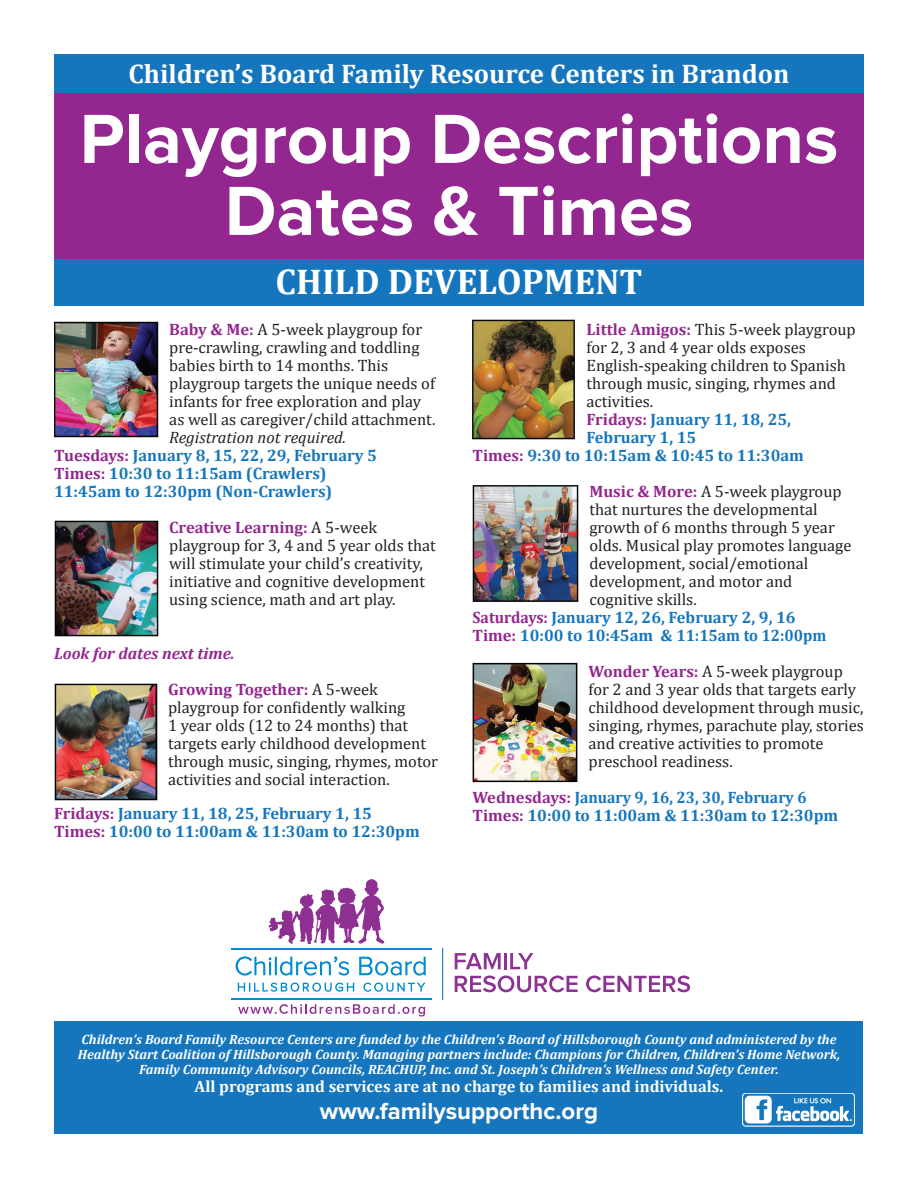
<style>
.page{position:relative;width:918px;height:1188px;background:#fff}
.page>*{position:absolute;margin:0;border:0;box-sizing:border-box;transform-origin:0 0}
.t1{font:700 72px/72px "Proxima Nova";color:#fff;text-align:center}
.t2{font:700 36px "Cambria";color:#fff}
.t3{font:700 27px "Cambria";color:#fff}
.t4{font:700 24px "Proxima Nova";color:#fff}
.t5{font:16.5px/18px "Cambria";color:#231f20}
.t6{font:700 16.5px/18px "Cambria";color:#1576bd}
.t7{font:700 16.5px/18px "Cambria";color:#1576bd;scale:.95 1}
.t8{font:700 16.5px "Cambria";color:#fff}
.t9{font:italic 700 16.5px/36px "Cambria";color:#94278f}
.t10{font:italic 700 13.5px/15px "Cambria";color:#fff;text-align:center}
.s1{font-weight:700;color:#94278f}
.s2{font-weight:400;font-style:italic;color:#231f20}
.s3{color:#94278f}
.s4{font-style:normal}
.s5{font-weight:400;font-style:normal;color:#231f20}
</style>
<div class="page">
<img style="left:54px;top:322px;width:104px;height:115px">
<img style="left:54px;top:520px;width:104px;height:117px">
<img style="left:54px;top:683px;width:103px;height:118px">
<img style="left:471px;top:320px;width:104px;height:119px">
<img style="left:472px;top:485px;width:107px;height:117px">
<img style="left:472px;top:663px;width:106px;height:119px">
<div style="left:54px;top:92px;width:809px;height:167px;background:#94278f"></div>
<div style="left:54px;top:54px;width:810px;height:39px;background:#1576bd"></div>
<div style="left:54px;top:259px;width:810px;height:46px;background:#1576bd"></div>
<hr style="left:442px;top:948px;width:1px;height:52px;background:#1f8bcb">
<svg style="left:455px;top:953px;width:46px;height:16px"></svg>
<hr style="left:504px;top:953px;width:3px;height:16px;background:#8c3293">
<svg style="left:510px;top:953px;width:23px;height:16px"></svg>
<svg style="left:455px;top:976px;width:123px;height:16px"></svg>
<svg style="left:586px;top:976px;width:104px;height:16px"></svg>
<svg style="left:269px;top:879px;width:116px;height:65px"></svg>
<svg style="left:236px;top:956px;width:113px;height:20px"></svg>
<svg style="left:359px;top:957px;width:67px;height:19px"></svg>
<svg style="left:238px;top:983px;width:116px;height:9px"></svg>
<svg style="left:363px;top:983px;width:62px;height:9px"></svg>
<hr style="left:231px;top:948px;width:201px;height:1px;background:#008cd2">
<hr style="left:231px;top:999px;width:201px;height:1px;background:#008cd2">
<svg style="left:238px;top:1004px;width:187px;height:13px"></svg>
<div style="left:55px;top:1022px;width:808px;height:112px;background:#1576bd"></div>
<img style="left:743px;top:1093px;width:112px;height:34px">
<h3 class="t3" style="left:128px;top:54px;width:663px">Children’s Board Family Resource Centers in Brandon</h3>
<h1 class="t1" style="left:80px;top:105px;width:760px">Playgroup Descriptions<br>Dates &amp; Times</h1>
<h2 class="t2" style="left:275px;top:257px;width:369px">CHILD DEVELOPMENT</h2>
<p class="t5" style="left:169px;top:320px;width:268px"><span class="s1">Baby &amp; Me:</span> A 5-week playgroup for pre-crawling, crawling and toddling babies birth to 14 months. This playgroup targets the unique needs of infants for free exploration and play as well as caregiver/child attachment.</p>
<p class="t6" style="left:54px;top:428px;width:325px;text-indent:115px"><span class="s2">Registration not required.<br></span><span class="s3">Tuesdays:</span> January 8, 15, 22, 29, February 5<br><span class="s3">Times:</span> 10:30 to 11:15am (Crawlers)<br>11:45am to 12:30pm (Non-Crawlers)</p>
<p class="t5" style="left:169px;top:518px;width:268px"><span class="s1">Creative Learning:</span> A 5-week playgroup for 3, 4 and 5 year olds that will stimulate your child’s creativity, initiative and cognitive development using science, math and art play.</p>
<p class="t9" style="left:168px;top:635px;width:211px;text-indent:-114px">Look for dates next time.<br><span class="s4">Growing Together:</span> <span class="s5">A 5-week</span></p>
<p class="t5" style="left:168px;top:698px;width:271px">playgroup for confidently walking<br>1 year olds (12 to 24 months) that targets early childhood development through music, singing, rhymes, motor activities and social interaction.</p>
<p class="t6" style="left:54px;top:804px;width:367px"><span class="s3">Fridays:</span> January 11, 18, 25, February 1, 15<br><span class="s3">Times:</span> 10:00 to 11:00am &amp; 11:30am to 12:30pm</p>
<p class="t5" style="left:587px;top:320px;width:271px"><span class="s1">Little Amigos:</span> This 5-week playgroup</p>
<p class="t5" style="left:587px;top:338px;width:221px">for 2, 3 and 4 year olds exposes</p>
<p class="t5" style="left:587px;top:356px;width:261px">English-speaking children to Spanish</p>
<p class="t5" style="left:587px;top:374px;width:251px">through music, singing, rhymes and</p>
<p class="t5" style="left:587px;top:392px;width:68px">activities.</p>
<p class="t6" style="left:587px;top:410px;width:206px"><span class="s3">Fridays:</span> January 11, 18, 25,</p>
<p class="t6" style="left:587px;top:428px;width:111px">February 1, 15</p>
<p class="t6" style="left:472px;top:446px;width:333px"><span class="s3">Times:</span> 9:30 to 10:15am &amp; 10:45 to 11:30am</p>
<p class="t5" style="left:589px;top:482px;width:254px"><span class="s1">Music &amp; More:</span> A 5-week playgroup</p>
<p class="t5" style="left:589px;top:500px;width:230px">that nurtures the developmental</p>
<p class="t5" style="left:589px;top:518px;width:247px">growth of 6 months through 5 year</p>
<p class="t5" style="left:589px;top:536px;width:263px">olds. Musical play promotes language</p>
<p class="t5" style="left:589px;top:554px;width:220px">development, social/emotional</p>
<p class="t5" style="left:589px;top:572px;width:204px">development, and motor and</p>
<p class="t5" style="left:589px;top:590px;width:109px">cognitive skills.</p>
<p class="t6" style="left:472px;top:608px;width:325px"><span class="s3">Saturdays:</span> January 12, 26, February 2, 9, 16</p>
<p class="t6" style="left:472px;top:626px;width:355px"><span class="s3">Time:</span> 10:00 to 10:45am &amp; 11:15am to 12:00pm</p>
<p class="t5" style="left:589px;top:662px;width:277px"><span class="s1">Wonder Years:</span> A 5-week playgroup for 2 and 3 year olds that targets early childhood development through music, singing, rhymes, parachute play, stories and creative activities to promote preschool readiness.</p>
<p class="t7" style="left:472px;top:788px;width:387px"><span class="s3">Wednesdays:</span> January 9, 16, 23, 30, February 6<br><span class="s3">Times:</span> 10:00 to 11:00am &amp; 11:30am to 12:30pm</p>
<p class="t10" style="left:78px;top:1032px;width:764px">Children’s Board Family Resource Centers are funded by the Children’s Board of Hillsborough County and administered by the<br>Healthy Start Coalition of Hillsborough County. Managing partners include: Champions for Children, Children’s Home Network,<br>Family Community Advisory Councils, REACHUP, Inc. and St. Joseph’s Children’s Wellness and Safety Center.</p>
<p class="t8" style="left:195px;top:1075px;width:530px">All programs and services are at no charge to families and individuals.</p>
<h3 class="t4" style="left:320px;top:1098px;width:280px">www.familysupporthc.org</h3>
</div>
